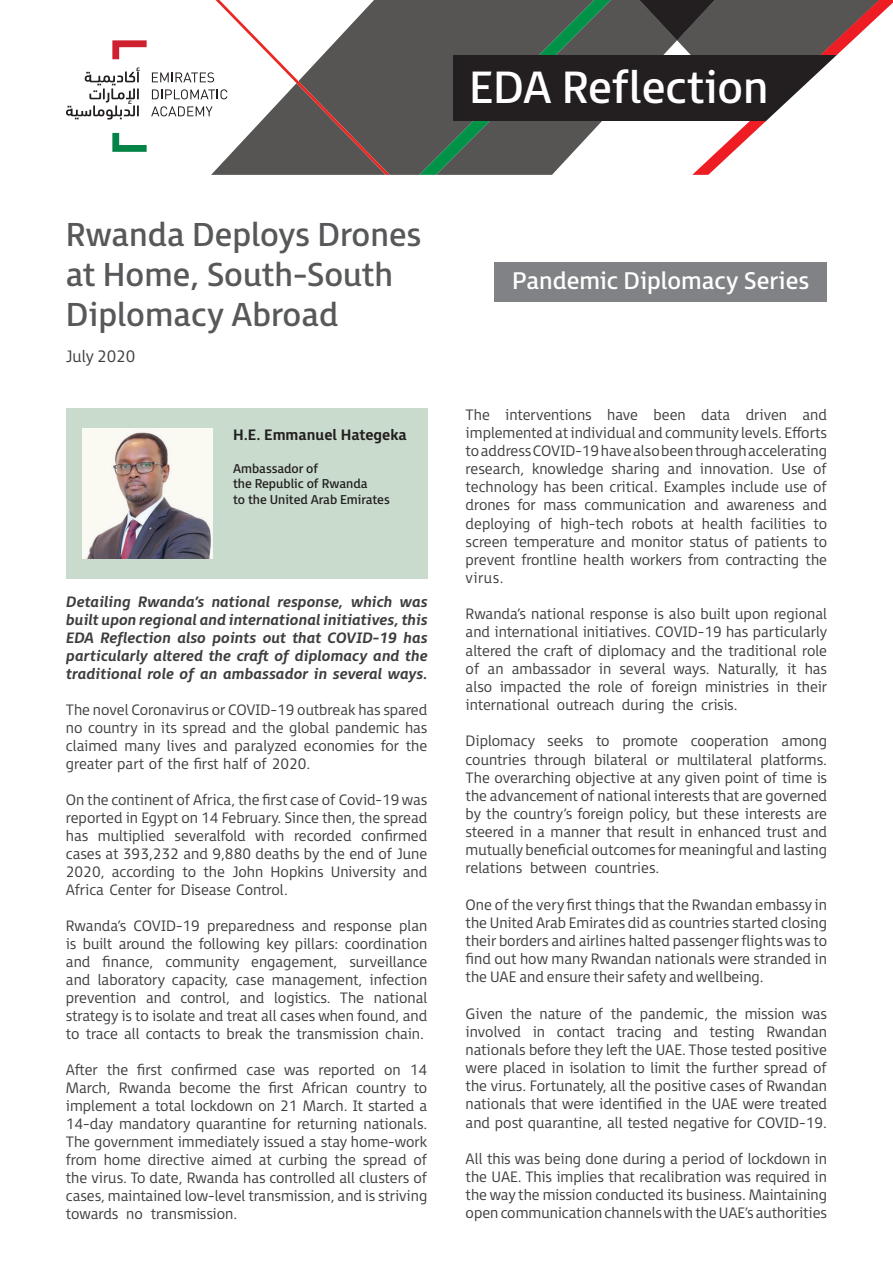
<style>
.page{position:relative;width:893px;height:1263px;background:#fff}
.page>*{position:absolute;margin:0;border:0;box-sizing:border-box;transform-origin:0 0}
.t1{font:45px "FS Millbank";color:#fff}
.t2{font:33px/39.6px "FS Millbank";color:#57585a}
.t3{font:24px "FS Millbank";color:#fff}
.t4{font:300 16.5px "FS Millbank";color:#3e3e3f}
.t5{font:300 15px/18.1px "FS Millbank";color:#3e3e3f;text-align:justify}
.t6{font:italic 700 15px/18px "FS Millbank";color:#3e3e3f;text-align:justify}
.t7{font:700 15px "FS Millbank";color:#231f20}
.t8{font:12.75px/15.3px "FS Millbank";color:#231f20}
</style>
<div class="page">
<div style="left:390px;top:0;width:29px;height:175px;background:#565554"></div>
<svg style="left:419px;top:0;width:277px;height:175px"></svg>
<svg style="left:66px;top:0;width:324px;height:175px"></svg>
<div style="left:453px;top:55px;width:421px;height:66px;background:#231f20"></div>
<svg style="left:696px;top:0;width:197px;height:175px"></svg>
<div style="left:66px;top:408px;width:361px;height:170px;background:#c8dbcc"></div>
<img style="left:83px;top:428px;width:130px;height:130px">
<div style="left:494px;top:262px;width:333px;height:40px;background:#808285"></div>
<h1 class="t1" style="left:469px;top:50px;width:301px">EDA Reflection</h1>
<h2 class="t2" style="left:66px;top:211px;width:357px">Rwanda Deploys Drones at Home, South-South<br>Diplomacy Abroad</h2>
<p class="t4" style="left:66px;top:342px;width:71px">July 2020</p>
<p class="t7" style="left:233px;top:422px;width:175px">H.E. Emmanuel Hategeka</p>
<p class="t8" style="left:233px;top:459px;width:158px">Ambassador of<br>the Republic of Rwanda<br>to the United Arab Emirates</p>
<p class="t6" style="left:66px;top:591px;width:363px">Detailing Rwanda’s national response, which was built upon regional and international initiatives, this EDA Reflection also points out that COVID-19 has particularly altered the craft of diplomacy and the traditional role of an ambassador in several ways.</p>
<p class="t5" style="left:66px;top:699px;width:363px">The novel Coronavirus or COVID-19 outbreak has spared no country in its spread and the global pandemic has claimed many lives and paralyzed economies for the greater part of the first half of 2020.</p>
<p class="t5" style="left:66px;top:789px;width:363px">On the continent of Africa, the first case of Covid-19 was reported in Egypt on 14 February. Since then, the spread has multiplied severalfold with recorded confirmed cases at 393,232 and 9,880 deaths by the end of June 2020, according to the John Hopkins University and Africa Center for Disease Control.</p>
<p class="t5" style="left:66px;top:915px;width:363px">Rwanda’s COVID-19 preparedness and response plan is built around the following key pillars: coordination and finance, community engagement, surveillance and laboratory capacity, case management, infection prevention and control, and logistics. The national strategy is to isolate and treat all cases when found, and to trace all contacts to break the transmission chain.</p>
<p class="t5" style="left:66px;top:1059px;width:363px">After the first confirmed case was reported on 14<br>March, Rwanda become the first African country to implement a total lockdown on 21 March. It started a 14-day mandatory quarantine for returning nationals.<br>The government immediately issued a stay home-work from home directive aimed at curbing the spread of the virus. To date, Rwanda has controlled all clusters of cases, maintained low-level transmission, and is striving towards no transmission.</p>
<h3 class="t3" style="left:512px;top:261px;width:299px">Pandemic Diplomacy Series</h3>
<p class="t5" style="left:466px;top:404px;width:363px">The interventions have been data driven and implemented at individual and community levels. Efforts to address COVID-19 have also been through accelerating research, knowledge sharing and innovation. Use of technology has been critical. Examples include use of drones for mass communication and awareness and deploying of high-tech robots at health facilities to screen temperature and monitor status of patients to prevent frontline health workers from contracting the virus.</p>
<p class="t5" style="left:466px;top:603px;width:363px">Rwanda’s national response is also built upon regional and international initiatives. COVID-19 has particularly altered the craft of diplomacy and the traditional role of an ambassador in several ways. Naturally, it has also impacted the role of foreign ministries in their international outreach during the crisis.</p>
<p class="t5" style="left:466px;top:730px;width:363px">Diplomacy seeks to promote cooperation among countries through bilateral or multilateral platforms.<br>The overarching objective at any given point of time is the advancement of national interests that are governed by the country’s foreign policy, but these interests are steered in a manner that result in enhanced trust and mutually beneficial outcomes for meaningful and lasting relations between countries.</p>
<p class="t5" style="left:466px;top:894px;width:363px">One of the very first things that the Rwandan embassy in the United Arab Emirates did as countries started closing their borders and airlines halted passenger flights was to find out how many Rwandan nationals were stranded in the UAE and ensure their safety and wellbeing.</p>
<p class="t5" style="left:466px;top:1002px;width:363px">Given the nature of the pandemic, the mission was involved in contact tracing and testing Rwandan nationals before they left the UAE. Those tested positive were placed in isolation to limit the further spread of the virus. Fortunately, all the positive cases of Rwandan nationals that were identified in the UAE were treated and post quarantine, all tested negative for COVID-19.</p>
<p class="t5" style="left:466px;top:1147px;width:363px">All this was being done during a period of lockdown in the UAE. This implies that recalibration was required in the way the mission conducted its business. Maintaining open communication channels with the UAE’s authorities</p>
</div>
